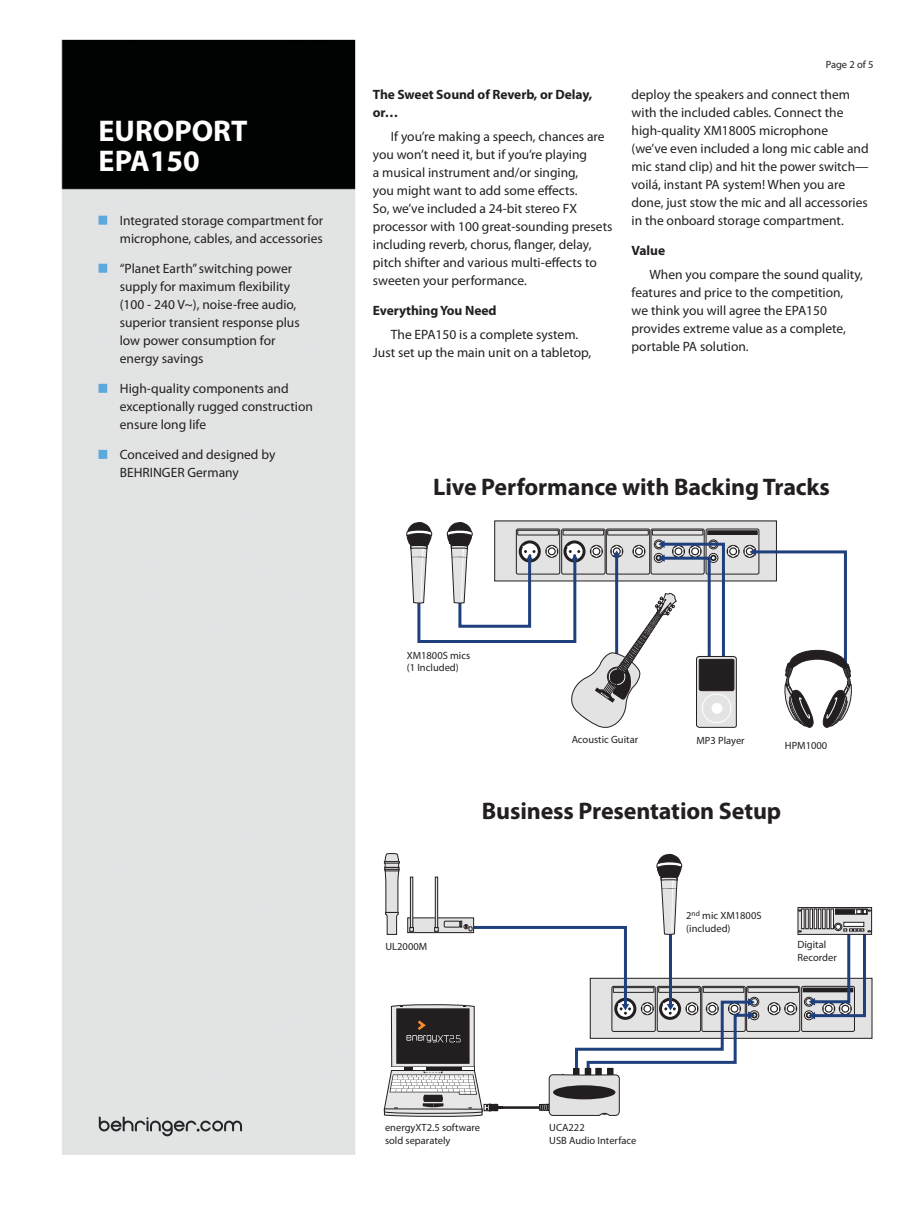
<style>
.page{position:relative;width:910px;height:1206px;background:#fff}
.page>*{position:absolute;margin:0;border:0;box-sizing:border-box;transform-origin:0 0}
.t1{font:700 30px/30px "Myriad Pro";color:#fff}
.t2{font:700 24px "Myriad Pro";letter-spacing:-.005em;color:#231f20}
.t3{font:13.5px/18px "Myriad Pro";color:#231f20}
.t4{font:700 13.5px/18px "Myriad Pro";letter-spacing:-.005em;color:#231f20}
.t5{font:10.5px/12.6px "Myriad Pro";color:#231f20}
</style>
<div class="page">
<img style="left:61px;top:39px;width:812px;height:1116px">
<svg style="left:99px;top:1116px;width:143px;height:19px"></svg>
<div style="left:99px;top:216px;width:8px;height:9px;background:#5da9dd"></div>
<div style="left:99px;top:264px;width:8px;height:9px;background:#5da9dd"></div>
<div style="left:99px;top:384px;width:8px;height:9px;background:#5da9dd"></div>
<div style="left:99px;top:450px;width:8px;height:9px;background:#5da9dd"></div>
<div style="left:495px;top:521px;width:281px;height:60px;background:#e3e3e4"></div>
<div style="left:706px;top:528px;width:53px;height:46px;border:1px solid #231f20;border-radius:2px"></div>
<div style="left:707px;top:530px;width:51px;height:5px;background:#231f20"></div>
<svg style="left:727px;top:544px;width:13px;height:13px"></svg>
<svg style="left:743px;top:544px;width:13px;height:13px"></svg>
<svg style="left:406px;top:521px;width:332px;height:208px"></svg>
<svg style="left:745px;top:545px;width:107px;height:183px"></svg>
<div style="left:590px;top:977px;width:282px;height:60px;background:#e3e3e4"></div>
<div style="left:746px;top:985px;width:54px;height:46px;border:1px solid #231f20;border-radius:2px"></div>
<div style="left:801px;top:985px;width:54px;height:46px;border:1px solid #231f20;border-radius:2px"></div>
<div style="left:748px;top:987px;width:51px;height:5px;border:1px solid #231f20"></div>
<div style="left:751px;top:998px;width:7px;height:6px;border:1px solid #231f20;border-radius:50%"></div>
<svg style="left:767px;top:1001px;width:14px;height:13px"></svg>
<svg style="left:769px;top:1002px;width:10px;height:12px"></svg>
<svg style="left:784px;top:1001px;width:13px;height:13px"></svg>
<svg style="left:384px;top:852px;width:373px;height:264px"></svg>
<svg style="left:800px;top:909px;width:70px;height:14px"></svg>
<div style="left:798px;top:907px;width:74px;height:27px;border:1px solid #231f20"></div>
<div style="left:843px;top:921px;width:21px;height:5px;border:1px solid #231f20"></div>
<div style="left:835px;top:908px;width:27px;height:6px;background:#fff"></div>
<div style="left:835px;top:908px;width:27px;height:6px;border:1px solid #231f20"></div>
<div style="left:834px;top:922px;width:8px;height:8px;border:1px solid #231f20;border-radius:50%"></div>
<div style="left:836px;top:909px;width:19px;height:4px;border:1px solid #231f20"></div>
<div style="left:801px;top:908px;width:3px;height:20px;border:1px solid #231f20"></div>
<div style="left:805px;top:908px;width:4px;height:20px;border:1px solid #231f20"></div>
<div style="left:810px;top:908px;width:3px;height:20px;border:1px solid #231f20"></div>
<div style="left:814px;top:908px;width:3px;height:20px;border:1px solid #231f20"></div>
<div style="left:818px;top:908px;width:3px;height:20px;border:1px solid #231f20"></div>
<div style="left:822px;top:908px;width:3px;height:20px;border:1px solid #231f20"></div>
<div style="left:826px;top:908px;width:4px;height:20px;border:1px solid #231f20"></div>
<div style="left:831px;top:908px;width:3px;height:20px;border:1px solid #231f20"></div>
<svg style="left:856px;top:908px;width:15px;height:6px"></svg>
<svg style="left:786px;top:923px;width:85px;height:96px"></svg>
<h1 class="t1" style="left:99px;top:119px;width:150px">EUROPORT<br>EPA150</h1>
<p class="t3" style="left:120px;top:212px;width:205px">Integrated storage compartment for microphone, cables, and accessories</p>
<p class="t3" style="left:120px;top:260px;width:181px">“Planet Earth” switching power supply for maximum flexibility (100 - 240 V~), noise-free audio, superior transient response plus low power consumption for energy savings</p>
<p class="t3" style="left:120px;top:380px;width:195px">High-quality components and exceptionally rugged construction ensure long life</p>
<p class="t3" style="left:120px;top:446px;width:157px">Conceived and designed by<br>BEHRINGER Germany</p>
<p class="t4" style="left:373px;top:86px;width:221px">The Sweet Sound of Reverb, or Delay, or…</p>
<p class="t3" style="left:373px;top:128px;width:241px;text-indent:18px">If you’re making a speech, chances are you won’t need it, but if you’re playing<br>a musical instrument and/or singing,<br>you might want to add some effects.<br>So, we’ve included a 24-bit stereo FX processor with 100 great-sounding presets including reverb, chorus, flanger, delay, pitch shifter and various multi-effects to sweeten your performance.</p>
<p class="t4" style="left:373px;top:302px;width:125px">Everything You Need</p>
<p class="t3" style="left:373px;top:326px;width:220px;text-align:center">The EPA150 is a complete system.<br>Just set up the main unit on a tabletop,</p>
<p class="t5" style="left:826px;top:59px;width:49px">Page 2 of 5</p>
<p class="t3" style="left:632px;top:86px;width:239px">deploy the speakers and connect them with the included cables. Connect the high-quality XM1800S microphone<br>(we’ve even included a long mic cable and mic stand clip) and hit the power switch— voilá, instant PA system! When you are done, just stow the mic and all accessories in the onboard storage compartment.</p>
<p class="t4" style="left:632px;top:242px;width:35px">Value</p>
<p class="t3" style="left:632px;top:266px;width:233px;text-indent:18px">When you compare the sound quality, features and price to the competition, we think you will agree the EPA150 provides extreme value as a complete, portable PA solution.</p>
<h2 class="t2" style="left:433px;top:477px;width:398px">Live Performance with Backing Tracks</h2>
<p class="t5" style="left:407px;top:649px;width:65px">XM1800S mics (1 Included)</p>
<p class="t5" style="left:572px;top:734px;width:68px">Acoustic Guitar</p>
<p class="t5" style="left:696px;top:734px;width:50px">MP3 Player</p>
<p class="t5" style="left:785px;top:739px;width:44px">HPM1000</p>
<h2 class="t2" style="left:482px;top:801px;width:301px">Business Presentation Setup</h2>
<p class="t5" style="left:686px;top:910px;width:77px">2<sup>nd</sup> mic XM1800S (included)</p>
<p class="t5" style="left:385px;top:941px;width:43px">UL2000M</p>
<p class="t5" style="left:797px;top:939px;width:41px">Digital<br>Recorder</p>
<p class="t5" style="left:385px;top:1122px;width:96px">energyXT2.5 software sold separately</p>
<p class="t5" style="left:549px;top:1122px;width:89px">UCA222<br>USB Audio Interface</p>
</div>
